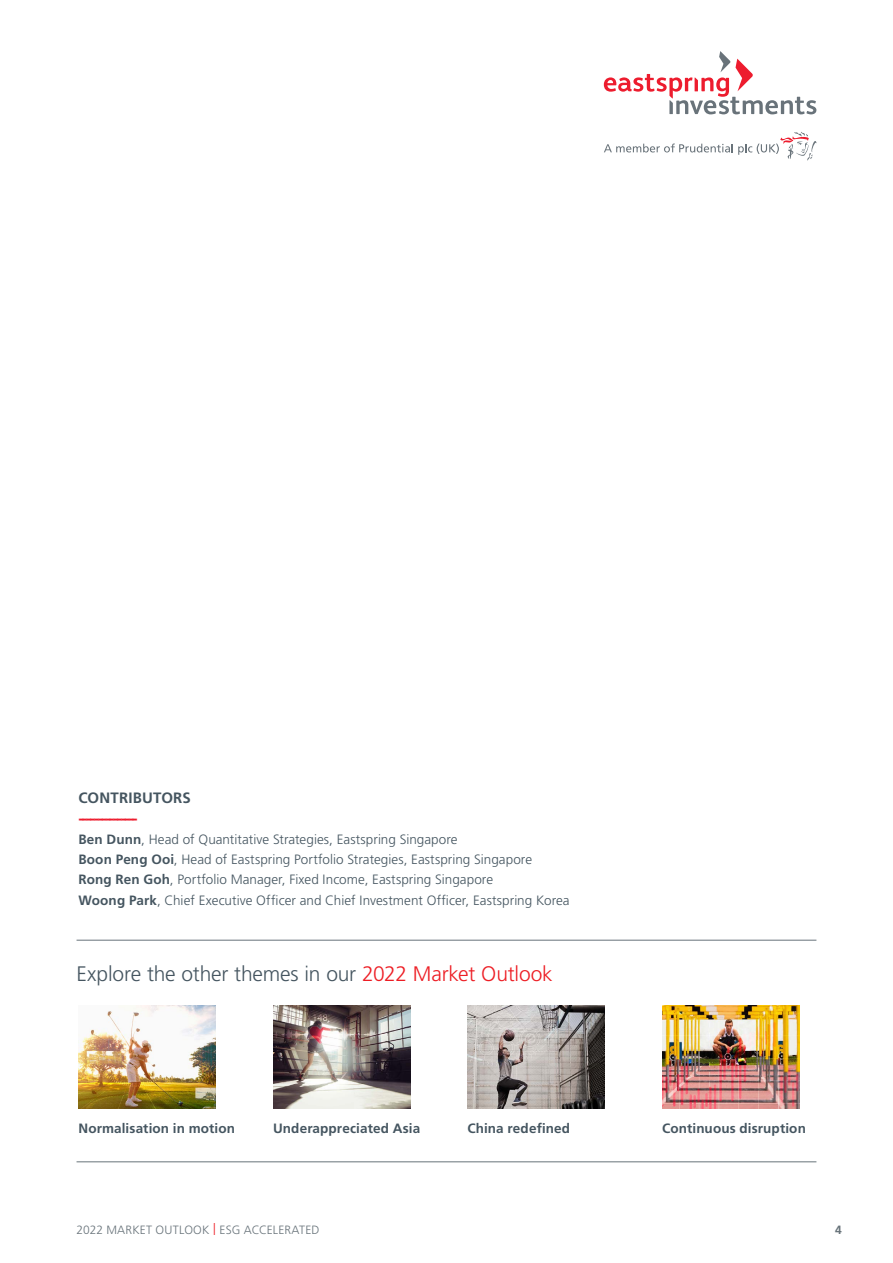
<style>
.page{position:relative;width:893px;height:1263px;background:#fff}
.page>*{position:absolute;margin:0;border:0;box-sizing:border-box;transform-origin:0 0}
.t1{font:300 21px "Frutiger LT Pro";letter-spacing:-.01em;color:#455560}
.t2{font:700 16.5px "Frutiger LT Std";color:#ed1c2e}
.t3{font:700 15px "Frutiger LT Std";letter-spacing:.01em;color:#455560}
.t4{font:300 13.5px/20.2px "Frutiger LT Std";letter-spacing:.005em;color:#455560}
.t5{font:700 13.5px "Frutiger LT Std";letter-spacing:.01em;color:#455560}
.t6{font:300 12px "Frutiger LT Std";letter-spacing:.02em;color:#68737a}
.t7{font:700 12px "Frutiger LT Std";color:#68737a}
.s1{font-weight:700}
.s2{color:#ed1d24}
.s3{font-family:"Frutiger LT Pro";color:#ed1d24}
.s4{font-family:"Frutiger LT Pro"}
</style>
<div class="page">
<svg style="left:604px;top:51px;width:212px;height:63px"></svg>
<svg style="left:604px;top:132px;width:212px;height:29px"></svg>
<hr style="left:77px;top:940px;width:739px;height:1px;background:#68737a">
<hr style="left:77px;top:1161px;width:739px;height:1px;background:#68737a">
<img style="left:662px;top:1006px;width:137px;height:103px">
<img style="left:273px;top:1005px;width:137px;height:104px">
<img style="left:78px;top:1006px;width:138px;height:103px">
<img style="left:467px;top:1006px;width:138px;height:103px">
<p class="t3" style="left:78px;top:789px;width:114px">CONTRIBUTORS</p>
<p class="t2" style="left:78px;top:808px;width:61px">---------------</p>
<p class="t4" style="left:78px;top:829px;width:493px"><span class="s1">Ben Dunn</span>, Head of Quantitative Strategies, Eastspring Singapore<br><span class="s1">Boon Peng Ooi</span>, Head of Eastspring Portfolio Strategies, Eastspring Singapore<br><span class="s1">Rong Ren Goh</span>, Portfolio Manager, Fixed Income, Eastspring Singapore<br><span class="s1">Woong Park</span>, Chief Executive Officer and Chief Investment Officer, Eastspring Korea</p>
<h1 class="t1" style="left:77px;top:962px;width:478px">Explore the other themes in our <span class="s2">2022 Market Outlook</span></h1>
<p class="t5" style="left:78px;top:1120px;width:158px">Normalisation in motion</p>
<p class="t5" style="left:273px;top:1120px;width:149px">Underappreciated Asia</p>
<p class="t5" style="left:467px;top:1120px;width:104px">China redefined</p>
<p class="t5" style="left:662px;top:1120px;width:145px">Continuous disruption</p>
<p class="t6" style="left:77px;top:1223px;width:244px">2022 MARKET OUTLOOK <span class="s3">|</span> <span class="s4">ESG ACCELERATED</span></p>
<p class="t7" style="left:835px;top:1223px;width:8px">4</p>
</div>
